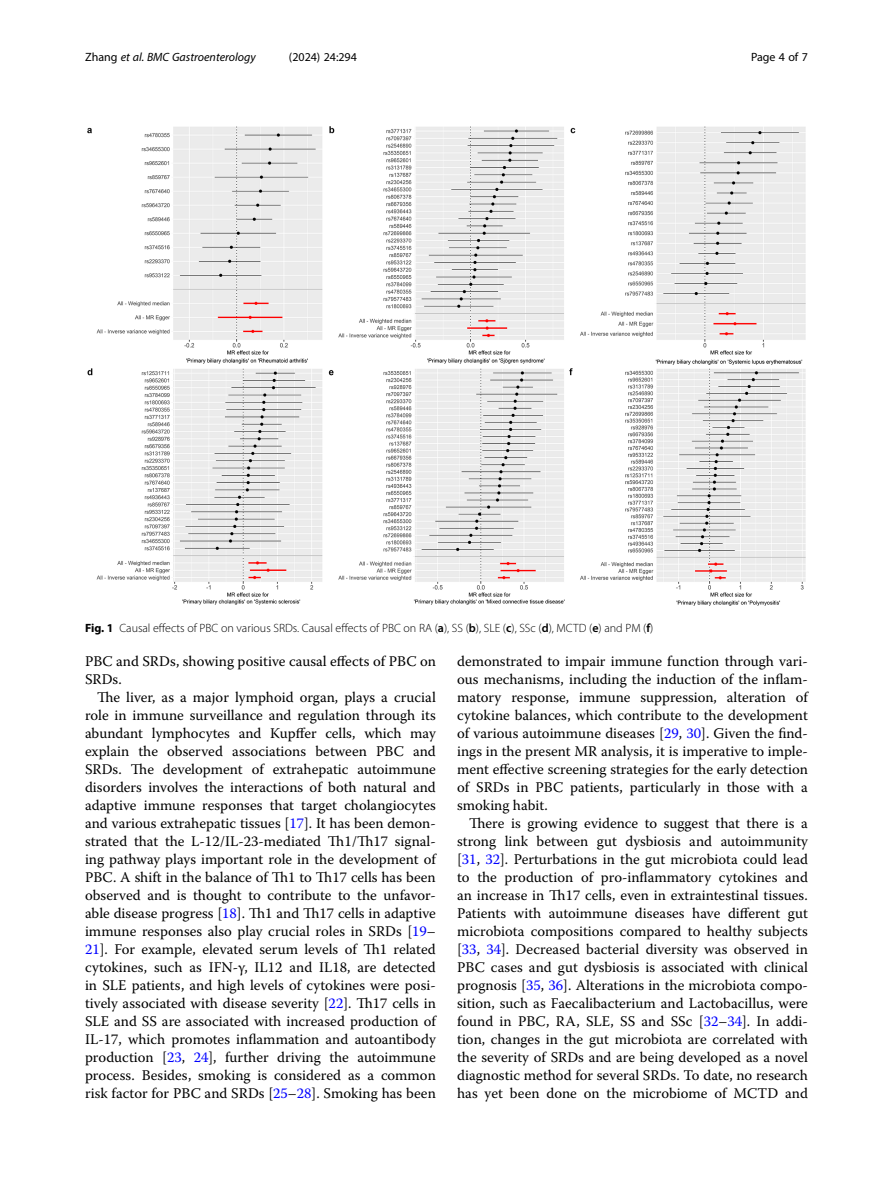
<style>
.page{position:relative;width:893px;height:1191px;background:#fff}
.page>*{position:absolute;margin:0;border:0;box-sizing:border-box;transform-origin:0 0}
.Body_Text_Indent{font:14.7px/18px "Warnock Pro";color:#000;text-align:justify}
.Figure_Caption{font:300 12px "Myriad Pro";color:#000}
.t1{font:italic 12px "Myriad Pro";color:#000}
.t2{font:12px "Myriad Pro";color:#000}
.s1{font-style:normal}
.s2{font-weight:700}
.s3{font-weight:600}
.s4{color:#00f}
</style>
<div class="page">
<img style="left:87px;top:126px;width:719px;height:479px">
<p class="t1" style="left:85px;top:50px;width:172px"><span class="s1">Zhang</span> et al. BMC Gastroenterology</p>
<p class="t2" style="left:289px;top:50px;width:70px">(2024) 24:294</p>
<p class="t2" style="left:751px;top:50px;width:58px">Page 4 of 7</p>
<p class="Figure_Caption" style="left:85px;top:621px;width:570px"><span class="s2">Fig. 1</span> Causal effects of PBC on various SRDs. Causal effects of PBC on RA (<span class="s3">a</span>), SS (<span class="s3">b</span>), SLE (<span class="s3">c</span>), SSc (<span class="s3">d</span>), MCTD (<span class="s3">e</span>) and PM (<span class="s3">f</span>)</p>
<p class="Body_Text_Indent" style="left:85px;top:652px;width:352px">PBC and SRDs, showing positive causal effects of PBC on<br>SRDs.</p>
<p class="Body_Text_Indent" style="left:85px;top:688px;width:352px;text-indent:12px">The liver, as a major lymphoid organ, plays a crucial role in immune surveillance and regulation through its abundant lymphocytes and Kupffer cells, which may explain the observed associations between PBC and SRDs. The development of extrahepatic autoimmune disorders involves the interactions of both natural and adaptive immune responses that target cholangiocytes and various extrahepatic tissues [<span class="s4">17</span>]. It has been demon&shy;strated that the L-12/IL-23-mediated Th1/Th17 signal&shy;ing pathway plays important role in the development of PBC. A shift in the balance of Th1 to Th17 cells has been observed and is thought to contribute to the unfavor&shy;able disease progress [<span class="s4">18</span>]. Th1 and Th17 cells in adaptive immune responses also play crucial roles in SRDs [<span class="s4">19</span>– <span class="s4">21</span>]. For example, elevated serum levels of Th1 related cytokines, such as IFN-γ, IL12 and IL18, are detected in SLE patients, and high levels of cytokines were posi&shy;tively associated with disease severity [<span class="s4">22</span>]. Th17 cells in SLE and SS are associated with increased production of IL-17, which promotes inflammation and autoantibody production [<span class="s4">23</span>, <span class="s4">24</span>], further driving the autoimmune process. Besides, smoking is considered as a common risk factor for PBC and SRDs [<span class="s4">25</span>–<span class="s4">28</span>]. Smoking has been</p>
<p class="Body_Text_Indent" style="left:457px;top:652px;width:352px">demonstrated to impair immune function through vari&shy;ous mechanisms, including the induction of the inflam&shy;matory response, immune suppression, alteration of cytokine balances, which contribute to the development of various autoimmune diseases [<span class="s4">29</span>, <span class="s4">30</span>]. Given the find&shy;ings in the present MR analysis, it is imperative to imple&shy;ment effective screening strategies for the early detection of SRDs in PBC patients, particularly in those with a smoking habit.</p>
<p class="Body_Text_Indent" style="left:457px;top:814px;width:352px;text-indent:12px">There is growing evidence to suggest that there is a strong link between gut dysbiosis and autoimmunity [<span class="s4">31</span>, <span class="s4">32</span>]. Perturbations in the gut microbiota could lead to the production of pro-inflammatory cytokines and an increase in Th17 cells, even in extraintestinal tissues.<br>Patients with autoimmune diseases have different gut microbiota compositions compared to healthy subjects [<span class="s4">33</span>, <span class="s4">34</span>]. Decreased bacterial diversity was observed in PBC cases and gut dysbiosis is associated with clinical prognosis [<span class="s4">35</span>, <span class="s4">36</span>]. Alterations in the microbiota compo&shy;sition, such as Faecalibacterium and Lactobacillus, were found in PBC, RA, SLE, SS and SSc [<span class="s4">32</span>–<span class="s4">34</span>]. In addi&shy;tion, changes in the gut microbiota are correlated with the severity of SRDs and are being developed as a novel diagnostic method for several SRDs. To date, no research has yet been done on the microbiome of MCTD and</p>
</div>
